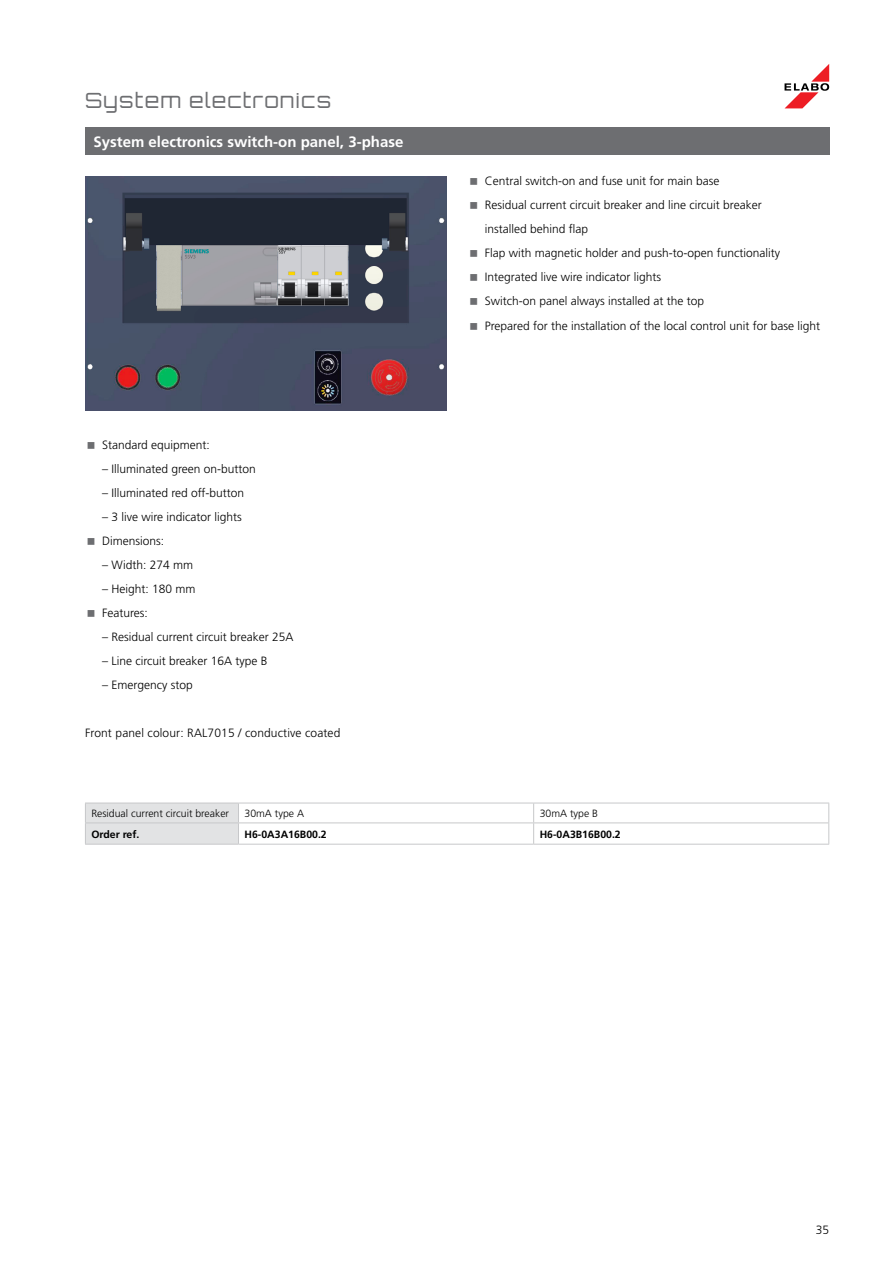
<style>
.page{position:relative;width:893px;height:1263px;background:#fff}
.page>*{position:absolute;margin:0;border:0;box-sizing:border-box;transform-origin:0 0}
.t1{font:300 21px "Orbitron CE";letter-spacing:.06em;color:#6d6e71}
.t2{font:700 15px "Frutiger LT Pro";color:#fff}
.t3{font:300 12px/24px "Frutiger LT Pro";color:#000}
.t4{font:300 10.5px "Frutiger LT Pro";color:#000}
.t5{font:700 10.5px "Frutiger LT Pro";color:#000}
</style>
<div class="page">
<svg style="left:784px;top:64px;width:45px;height:44px"></svg>
<img style="left:85px;top:176px;width:361px;height:234px">
<div style="left:85px;top:128px;width:744px;height:27px;background:#6d6e71"></div>
<hr style="left:238px;top:844px;width:296px;height:1px;background:#c7c8ca">
<hr style="left:534px;top:844px;width:295px;height:1px;background:#c7c8ca">
<svg style="left:85px;top:803px;width:744px;height:41px"></svg>
<hr style="left:85px;top:822px;width:153px;height:1px;background:#c7c8ca">
<hr style="left:85px;top:844px;width:153px;height:1px;background:#c7c8ca">
<h1 class="t1" style="left:85px;top:88px;width:248px">System electronics</h1>
<p class="t2" style="left:94px;top:133px;width:311px">System electronics switch-on panel, 3-phase</p>
<p class="t3" style="left:102px;top:433px;width:109px">Standard equipment:</p>
<p class="t3" style="left:102px;top:457px;width:155px">– Illuminated green on-button</p>
<p class="t3" style="left:102px;top:481px;width:144px">– Illuminated red off-button</p>
<p class="t3" style="left:102px;top:505px;width:141px">– 3 live wire indicator lights<br>Dimensions:</p>
<p class="t3" style="left:102px;top:553px;width:92px">– Width: 274 mm</p>
<p class="t3" style="left:102px;top:577px;width:95px">– Height: 180 mm<br>Features:</p>
<p class="t3" style="left:102px;top:625px;width:193px">– Residual current circuit breaker 25A</p>
<p class="t3" style="left:102px;top:649px;width:167px">– Line circuit breaker 16A type B</p>
<p class="t3" style="left:102px;top:673px;width:92px">– Emergency stop</p>
<p class="t3" style="left:85px;top:721px;width:257px">Front panel colour: RAL7015 / conductive coated</p>
<p class="t3" style="left:485px;top:169px;width:337px">Central switch-on and fuse unit for main base<br>Residual current circuit breaker and line circuit breaker<br>installed behind flap<br>Flap with magnetic holder and push-to-open functionality Integrated live wire indicator lights<br>Switch-on panel always installed at the top<br>Prepared for the installation of the local control unit for base light</p>
<p class="t4" style="left:91px;top:807px;width:139px">Residual current circuit breaker</p>
<p class="t4" style="left:244px;top:807px;width:61px">30mA type A</p>
<p class="t4" style="left:540px;top:807px;width:60px">30mA type B</p>
<p class="t5" style="left:91px;top:828px;width:50px">Order ref.</p>
<p class="t5" style="left:244px;top:828px;width:84px">H6-0A3A16B00.2</p>
<p class="t5" style="left:540px;top:828px;width:83px">H6-0A3B16B00.2</p>
<p class="t3" style="left:816px;top:1218px;width:15px">35</p>
</div>
